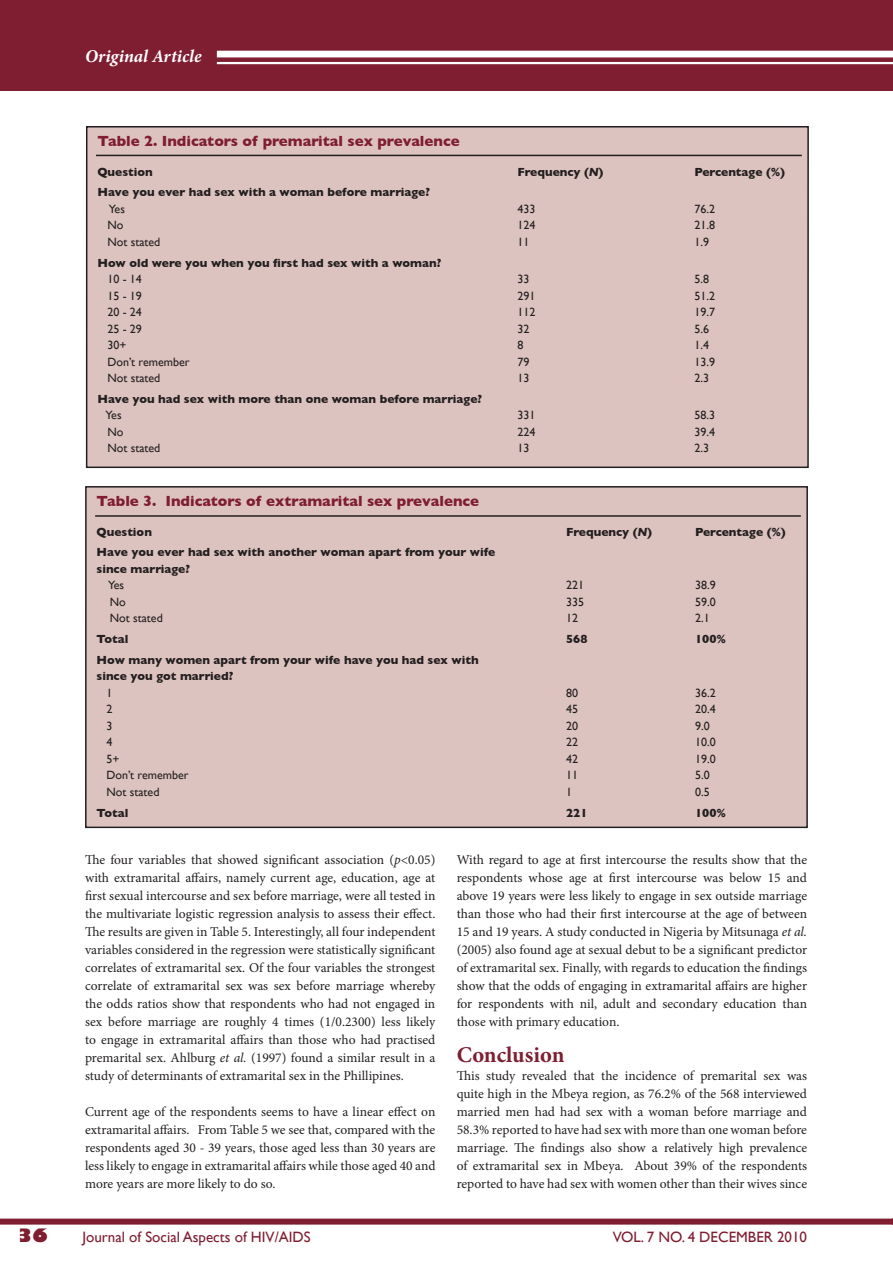
<style>
.page{position:relative;width:893px;height:1263px;background:#fff}
.page>*{position:absolute;margin:0;border:0;box-sizing:border-box;transform-origin:0 0}
.B_HEADING{font:700 22.5px "Minion Pro";color:#7f1d31}
.t1{font:italic 700 18px "Minion Pro";color:#fff}
.t2{font:800 18px "Gill Sans";color:#7f1d31}
.TABLE_HEADING{font:700 15px "Gill Sans";color:#7f1d31}
.t3{font:15px "Gill Sans";color:#7f1d31}
.TEXT{font:13.5px/18px "Minion Pro";color:#231f20;text-align:justify}
.TABLE_TEXT{font:700 12px/16.5px "Gill Sans";color:#231f20}
.TABLE_TEXT-2{font:12px "Gill Sans";color:#231f20}
.s1{font-style:italic}
</style>
<div class="page">
<div style="left:0;top:1218px;width:893px;height:6px;background:#7f1d31"></div>
<div style="left:0;top:0;width:893px;height:90px;background:#7f1d31"></div>
<div style="left:217px;top:51px;width:676px;height:6px;background:#fff"></div>
<hr style="left:217px;top:62px;width:676px;height:2px;background:#fff">
<hr style="left:892px;top:0;width:1px;height:90px;background:#ddc3bf">
<div style="left:86px;top:487px;width:721px;height:340px;background:#ddc3bf"></div>
<div style="left:85px;top:486px;width:723px;height:342px;border:2px solid #231f20"></div>
<hr style="left:95px;top:515px;width:706px;height:2px;background:#231f20">
<div style="left:87px;top:127px;width:721px;height:340px;background:#ddc3bf"></div>
<div style="left:86px;top:126px;width:723px;height:342px;border:2px solid #231f20"></div>
<hr style="left:96px;top:155px;width:706px;height:1px;background:#231f20">
<h2 class="t1" style="left:85px;top:43px;width:118px">Original Article</h2>
<p class="TABLE_HEADING" style="left:97px;top:132px;width:364px">Table 2. Indicators of premarital sex prevalence</p>
<p class="TABLE_TEXT" style="left:97px;top:163px;width:57px">Question</p>
<p class="TABLE_TEXT" style="left:517px;top:163px;width:88px">Frequency (<span class="s1">N</span>)</p>
<p class="TABLE_TEXT" style="left:694px;top:163px;width:92px">Percentage (%)</p>
<p class="TABLE_TEXT" style="left:97px;top:184px;width:334px">Have you ever had sex with a woman before marriage?</p>
<p class="TABLE_TEXT-2" style="left:109px;top:202px;width:18px">Yes</p>
<p class="TABLE_TEXT-2" style="left:517px;top:202px;width:19px">433</p>
<p class="TABLE_TEXT-2" style="left:694px;top:202px;width:22px">76.2</p>
<p class="TABLE_TEXT-2" style="left:107px;top:218px;width:17px">No</p>
<p class="TABLE_TEXT-2" style="left:517px;top:218px;width:19px">124</p>
<p class="TABLE_TEXT-2" style="left:694px;top:218px;width:22px">21.8</p>
<p class="TABLE_TEXT-2" style="left:107px;top:235px;width:54px">Not stated</p>
<p class="TABLE_TEXT-2" style="left:517px;top:235px;width:13px">11</p>
<p class="TABLE_TEXT-2" style="left:694px;top:235px;width:16px">1.9</p>
<p class="TABLE_TEXT" style="left:97px;top:254px;width:345px">How old were you when you first had sex with a woman?</p>
<p class="TABLE_TEXT-2" style="left:107px;top:272px;width:36px">10 - 14</p>
<p class="TABLE_TEXT-2" style="left:517px;top:272px;width:13px">33</p>
<p class="TABLE_TEXT-2" style="left:694px;top:272px;width:16px">5.8</p>
<p class="TABLE_TEXT-2" style="left:107px;top:288px;width:36px">15 - 19</p>
<p class="TABLE_TEXT-2" style="left:517px;top:288px;width:19px">291</p>
<p class="TABLE_TEXT-2" style="left:694px;top:288px;width:22px">51.2</p>
<p class="TABLE_TEXT-2" style="left:107px;top:305px;width:36px">20 - 24</p>
<p class="TABLE_TEXT-2" style="left:517px;top:305px;width:19px">112</p>
<p class="TABLE_TEXT-2" style="left:694px;top:305px;width:22px">19.7</p>
<p class="TABLE_TEXT-2" style="left:107px;top:321px;width:36px">25 - 29</p>
<p class="TABLE_TEXT-2" style="left:517px;top:321px;width:13px">32</p>
<p class="TABLE_TEXT-2" style="left:694px;top:321px;width:16px">5.6</p>
<p class="TABLE_TEXT-2" style="left:107px;top:338px;width:21px">30+</p>
<p class="TABLE_TEXT-2" style="left:517px;top:338px;width:7px">8</p>
<p class="TABLE_TEXT-2" style="left:694px;top:338px;width:16px">1.4</p>
<p class="TABLE_TEXT-2" style="left:107px;top:354px;width:84px">Don’t remember</p>
<p class="TABLE_TEXT-2" style="left:517px;top:354px;width:13px">79</p>
<p class="TABLE_TEXT-2" style="left:694px;top:354px;width:22px">13.9</p>
<p class="TABLE_TEXT-2" style="left:107px;top:371px;width:54px">Not stated</p>
<p class="TABLE_TEXT-2" style="left:517px;top:371px;width:13px">13</p>
<p class="TABLE_TEXT-2" style="left:694px;top:371px;width:16px">2.3</p>
<p class="TABLE_TEXT" style="left:97px;top:390px;width:386px">Have you had sex with more than one woman before marriage?</p>
<p class="TABLE_TEXT-2" style="left:106px;top:408px;width:18px">Yes</p>
<p class="TABLE_TEXT-2" style="left:517px;top:408px;width:19px">331</p>
<p class="TABLE_TEXT-2" style="left:694px;top:408px;width:22px">58.3</p>
<p class="TABLE_TEXT-2" style="left:107px;top:425px;width:17px">No</p>
<p class="TABLE_TEXT-2" style="left:517px;top:425px;width:19px">224</p>
<p class="TABLE_TEXT-2" style="left:694px;top:425px;width:22px">39.4</p>
<p class="TABLE_TEXT-2" style="left:107px;top:441px;width:54px">Not stated</p>
<p class="TABLE_TEXT-2" style="left:517px;top:441px;width:13px">13</p>
<p class="TABLE_TEXT-2" style="left:694px;top:441px;width:16px">2.3</p>
<p class="TABLE_HEADING" style="left:97px;top:492px;width:384px">Table 3. Indicators of extramarital sex prevalence</p>
<p class="TABLE_TEXT" style="left:97px;top:523px;width:57px">Question</p>
<p class="TABLE_TEXT" style="left:566px;top:523px;width:88px">Frequency (<span class="s1">N</span>)</p>
<p class="TABLE_TEXT" style="left:695px;top:523px;width:92px">Percentage (%)</p>
<p class="TABLE_TEXT" style="left:97px;top:544px;width:400px">Have you ever had sex with another woman apart from your wife since marriage?</p>
<p class="TABLE_TEXT-2" style="left:108px;top:578px;width:18px">Yes</p>
<p class="TABLE_TEXT-2" style="left:566px;top:578px;width:19px">221</p>
<p class="TABLE_TEXT-2" style="left:695px;top:578px;width:22px">38.9</p>
<p class="TABLE_TEXT-2" style="left:110px;top:595px;width:17px">No</p>
<p class="TABLE_TEXT-2" style="left:566px;top:595px;width:19px">335</p>
<p class="TABLE_TEXT-2" style="left:695px;top:595px;width:22px">59.0</p>
<p class="TABLE_TEXT-2" style="left:110px;top:611px;width:54px">Not stated</p>
<p class="TABLE_TEXT-2" style="left:566px;top:611px;width:13px">12</p>
<p class="TABLE_TEXT-2" style="left:695px;top:611px;width:16px">2.1</p>
<p class="TABLE_TEXT" style="left:97px;top:631px;width:33px">Total</p>
<p class="TABLE_TEXT" style="left:566px;top:631px;width:23px">568</p>
<p class="TABLE_TEXT" style="left:695px;top:631px;width:33px">100%</p>
<p class="TABLE_TEXT" style="left:97px;top:651px;width:384px">How many women apart from your wife have you had sex with since you got married?</p>
<p class="TABLE_TEXT-2" style="left:107px;top:686px;width:7px">1</p>
<p class="TABLE_TEXT-2" style="left:566px;top:686px;width:13px">80</p>
<p class="TABLE_TEXT-2" style="left:695px;top:686px;width:22px">36.2</p>
<p class="TABLE_TEXT-2" style="left:107px;top:702px;width:7px">2</p>
<p class="TABLE_TEXT-2" style="left:566px;top:702px;width:13px">45</p>
<p class="TABLE_TEXT-2" style="left:695px;top:702px;width:22px">20.4</p>
<p class="TABLE_TEXT-2" style="left:107px;top:719px;width:7px">3</p>
<p class="TABLE_TEXT-2" style="left:566px;top:719px;width:13px">20</p>
<p class="TABLE_TEXT-2" style="left:695px;top:719px;width:16px">9.0</p>
<p class="TABLE_TEXT-2" style="left:107px;top:735px;width:7px">4</p>
<p class="TABLE_TEXT-2" style="left:566px;top:735px;width:13px">22</p>
<p class="TABLE_TEXT-2" style="left:695px;top:735px;width:22px">10.0</p>
<p class="TABLE_TEXT-2" style="left:107px;top:752px;width:15px">5+</p>
<p class="TABLE_TEXT-2" style="left:566px;top:752px;width:13px">42</p>
<p class="TABLE_TEXT-2" style="left:695px;top:752px;width:22px">19.0</p>
<p class="TABLE_TEXT-2" style="left:107px;top:768px;width:84px">Don’t remember</p>
<p class="TABLE_TEXT-2" style="left:566px;top:768px;width:13px">11</p>
<p class="TABLE_TEXT-2" style="left:695px;top:768px;width:16px">5.0</p>
<p class="TABLE_TEXT-2" style="left:107px;top:785px;width:54px">Not stated</p>
<p class="TABLE_TEXT-2" style="left:566px;top:785px;width:7px">1</p>
<p class="TABLE_TEXT-2" style="left:695px;top:785px;width:16px">0.5</p>
<p class="TABLE_TEXT" style="left:97px;top:804px;width:33px">Total</p>
<p class="TABLE_TEXT" style="left:566px;top:804px;width:23px">221</p>
<p class="TABLE_TEXT" style="left:695px;top:804px;width:33px">100%</p>
<p class="TEXT" style="left:85px;top:851px;width:352px">The four variables that showed significant association (<span class="s1">p</span>&lt;0.05) with extramarital affairs, namely current age, education, age at first sexual intercourse and sex before marriage, were all tested in the multivariate logistic regression analysis to assess their effect.<br>The results are given in Table 5. Interestingly, all four independent variables considered in the regression were statistically significant correlates of extramarital sex. Of the four variables the strongest correlate of extramarital sex was sex before marriage whereby the odds ratios show that respondents who had not engaged in sex before marriage are roughly 4 times (1/0.2300) less likely to engage in extramarital affairs than those who had practised premarital sex. Ahlburg <span class="s1">et al.</span> (1997) found a similar result in a study of determinants of extramarital sex in the Phillipines.</p>
<p class="TEXT" style="left:85px;top:1103px;width:352px">Current age of the respondents seems to have a linear effect on extramarital affairs. From Table 5 we see that, compared with the respondents aged 30 - 39 years, those aged less than 30 years are less likely to engage in extramarital affairs while those aged 40 and more years are more likely to do so.</p>
<p class="TEXT" style="left:457px;top:851px;width:352px">With regard to age at first intercourse the results show that the respondents whose age at first intercourse was below 15 and above 19 years were less likely to engage in sex outside marriage than those who had their first intercourse at the age of between 15 and 19 years. A study conducted in Nigeria by Mitsunaga <span class="s1">et al. </span>(2005) also found age at sexual debut to be a significant predictor of extramarital sex. Finally, with regards to education the findings show that the odds of engaging in extramarital affairs are higher for respondents with nil, adult and secondary education than those with primary education.</p>
<p class="B_HEADING" style="left:457px;top:1039px;width:109px">Conclusion</p>
<p class="TEXT" style="left:457px;top:1067px;width:352px">This study revealed that the incidence of premarital sex was quite high in the Mbeya region, as 76.2% of the 568 interviewed married men had had sex with a woman before marriage and 58.3% reported to have had sex with more than one woman before marriage. The findings also show a relatively high prevalence of extramarital sex in Mbeya. About 39% of the respondents reported to have had sex with women other than their wives since</p>
<p class="t2" style="left:17px;top:1224px;width:32px">36</p>
<p class="t3" style="left:83px;top:1228px;width:230px">Journal of Social Aspects of HIV/AIDS</p>
<p class="t3" style="left:613px;top:1228px;width:145px">VOL. 7 NO. 4 DECEMber</p>
<p class="t3" style="left:777px;top:1228px;width:31px">2010</p>
</div>
